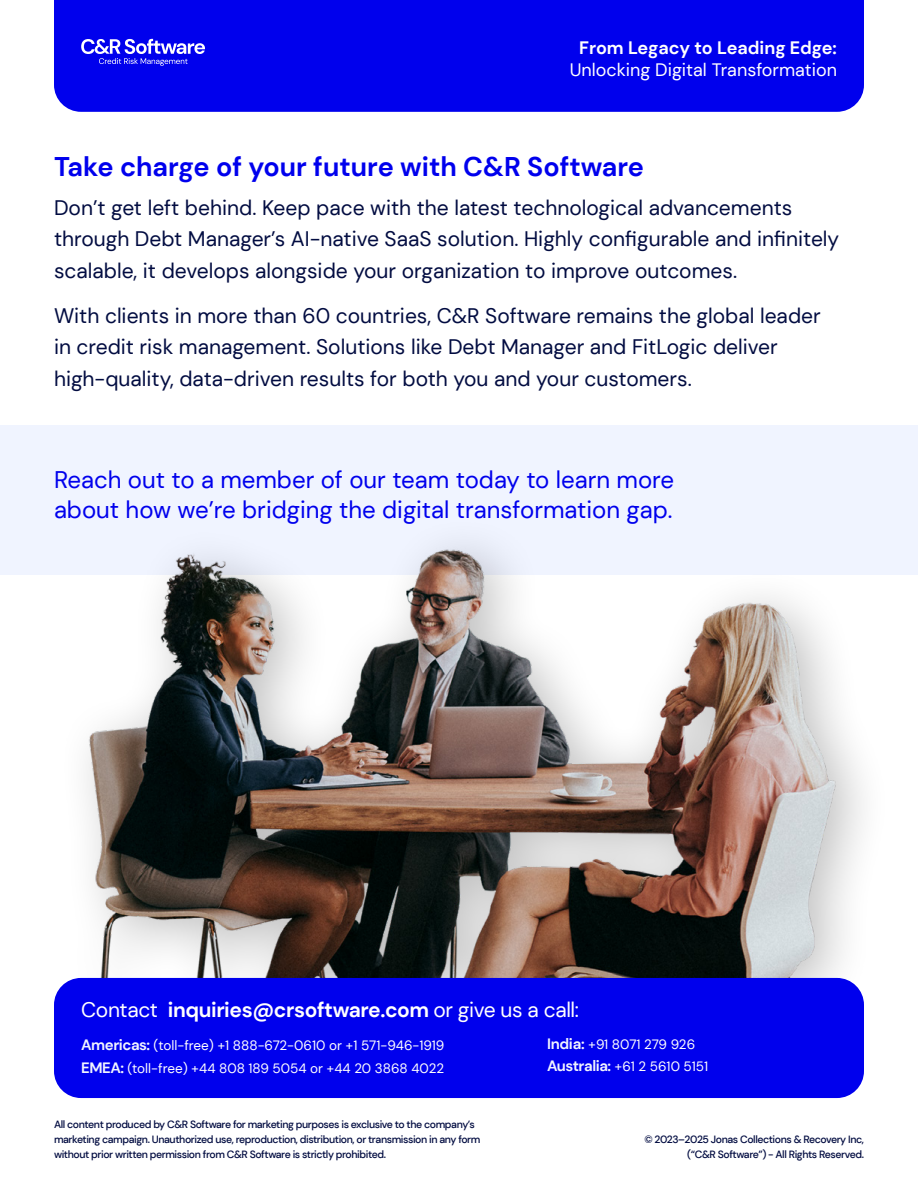
<style>
.page{position:relative;width:918px;height:1188px;background:#fff}
.page>*{position:absolute;margin:0;border:0;box-sizing:border-box;transform-origin:0 0}
.t1{font:700 27px "DM Sans";color:#0000ed}
.t2{font:24px/30px "DM Sans";color:#0000ed}
.t3{font:21px/31.5px "DM Sans";color:#020c41}
.t4{font:700 21px "DM Sans";letter-spacing:-.02em;color:#fff}
.t5{font:18px "DM Sans";color:#fff}
.t6{font:700 18px "DM Sans";color:#fff}
.t7{font:13.5px/22.5px "DM Sans";color:#fff}
.t8{font:500 10.5px/15px "DM Sans";letter-spacing:-.04em;color:#020c41}
.s1{font-weight:400}
.s2{font-weight:700;font-size:15px;color:#f1f4ff}
</style>
<div class="page">
<div style="left:0;top:426px;width:918px;height:149px;background:#f0f4ff"></div>
<img style="left:71px;top:545px;width:793px;height:435px">
<div style="left:54px;top:978px;width:810px;height:120px;background:#0000ed;border-radius:27px"></div>
<div style="left:54px;top:0;width:810px;height:112px;background:#0000ed"></div>
<svg style="left:81px;top:39px;width:124px;height:27px;background:#4747f1"></svg>
<p class="t6" style="left:579px;top:36px;width:259px">From Legacy to Leading Edge:</p>
<p class="t5" style="left:570px;top:58px;width:269px">Unlocking Digital Transformation</p>
<p class="t1" style="left:54px;top:150px;width:591px">Take charge of your future with C&amp;R Software</p>
<p class="t3" style="left:54px;top:191px;width:787px">Don’t get left behind. Keep pace with the latest technological advancements through Debt Manager’s AI-native SaaS solution. Highly configurable and infinitely scalable, it develops alongside your organization to improve outcomes.</p>
<p class="t3" style="left:54px;top:299px;width:768px">With clients in more than 60 countries, C&amp;R Software remains the global leader in credit risk management. Solutions like Debt Manager and FitLogic deliver high-quality, data-driven results for both you and your customers.</p>
<p class="t2" style="left:54px;top:465px;width:622px">Reach out to a member of our team today to learn more about how we’re bridging the digital transformation gap.</p>
<p class="t4" style="left:81px;top:997px;width:499px"><span class="s1">Contact</span> inquiries@crsoftware.com <span class="s1">or give us a call:</span></p>
<p class="t7" style="left:81px;top:1034px;width:365px"><span class="s2">Americas:</span> (toll-free) +1 888-672-0610 or +1 571-946-1919<br><span class="s2">EMEA:</span> (toll-free) +44 808 189 5054 or +44 20 3868 4022</p>
<p class="t7" style="left:547px;top:1033px;width:163px"><span class="s2">India:</span> +91 8071 279 926<br><span class="s2">Australia:</span> +61 2 5610 5151</p>
<p class="t8" style="left:54px;top:1117px;width:428px">All content produced by C&amp;R Software for marketing purposes is exclusive to the company’s marketing campaign. Unauthorized use, reproduction, distribution, or transmission in any form without prior written permission from C&amp;R Software is strictly prohibited.</p>
<p class="t8" style="left:644px;top:1132px;width:221px;text-align:right">© 2023–2025 Jonas Collections &amp; Recovery Inc, (“C&amp;R Software”) - All Rights Reserved.</p>
</div>
